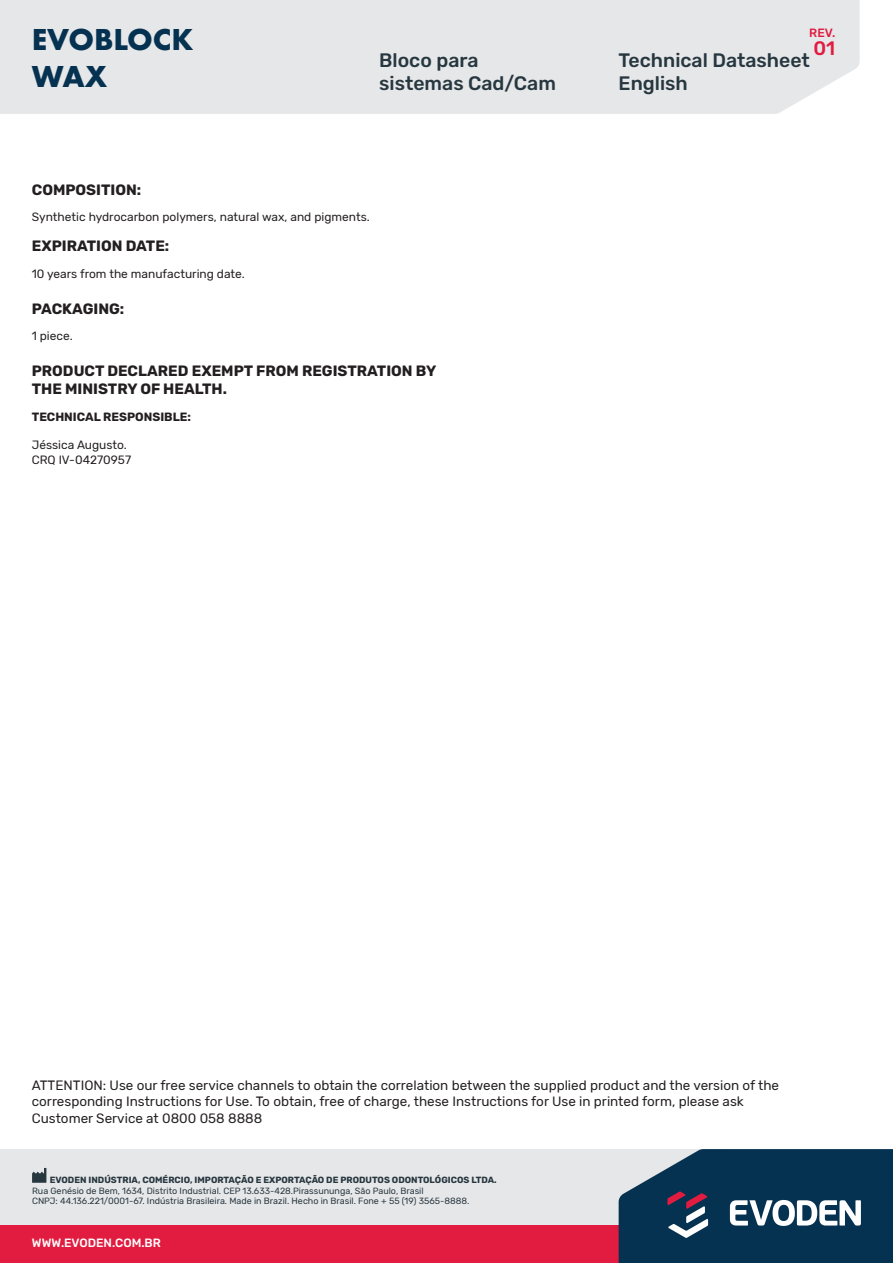
<style>
.page{position:relative;width:893px;height:1263px;background:#fff}
.page>*{position:absolute;margin:0;border:0;box-sizing:border-box;transform-origin:0 0}
.t1{font:700 31.5px/37.8px "Futura PT";color:#063251}
.t2{font:500 19.5px/23.4px "Rubik";color:#27373f}
.t3{font:500 19.5px "Rubik";color:#e11c40}
.t4{font:700 15px/18px "Rubik";color:#231f20}
.t5{font:13.5px/16.2px "Rubik";color:#231f20}
.t6{font:12px/14.4px "Rubik";color:#231f20}
.t7{font:700 12px "Rubik";color:#231f20}
.t8{font:500 12px "Rubik";color:#fff}
.t9{font:500 12px "Rubik";color:#e11c40}
.t10{font:9px/10.8px "Rubik";color:#27373f}
.t11{font:700 9px "Rubik";color:#27373f}
</style>
<div class="page">
<div style="left:0;top:1149px;width:730px;height:114px;background:#e6e7e9"></div>
<div style="left:0;top:1226px;width:730px;height:37px;background:#e11c40"></div>
<div style="left:0;top:0;width:860px;height:114px;background:#e6e7e9"></div>
<svg style="left:619px;top:1149px;width:274px;height:114px;background:#274c67"></svg>
<svg style="left:32px;top:1168px;width:14px;height:15px"></svg>
<h1 class="t1" style="left:32px;top:19px;width:163px">EVOBLOCK<br>WAX</h1>
<p class="t9" style="left:809px;top:26px;width:28px">REV.</p>
<h2 class="t3" style="left:813px;top:37px;width:23px">01</h2>
<h2 class="t2" style="left:379px;top:49px;width:178px">Bloco para sistemas Cad/Cam</h2>
<h2 class="t2" style="left:619px;top:49px;width:193px">Technical Datasheet<br>English</h2>
<p class="t4" style="left:32px;top:181px;width:111px">COMPOSITION:</p>
<p class="t6" style="left:32px;top:210px;width:339px">Synthetic hydrocarbon polymers, natural wax, and pigments.</p>
<p class="t4" style="left:32px;top:238px;width:139px">EXPIRATION DATE:</p>
<p class="t6" style="left:32px;top:267px;width:215px">10 years from the manufacturing date.</p>
<p class="t4" style="left:32px;top:300px;width:94px">PACKAGING:</p>
<p class="t6" style="left:32px;top:329px;width:43px">1 piece.</p>
<p class="t4" style="left:32px;top:362px;width:406px">PRODUCT DECLARED EXEMPT FROM REGISTRATION BY<br>THE MINISTRY OF HEALTH.</p>
<p class="t7" style="left:32px;top:409px;width:161px">TECHNICAL RESPONSIBLE:</p>
<p class="t6" style="left:32px;top:438px;width:101px">Jéssica Augusto.<br>CRQ IV-04270957</p>
<p class="t5" style="left:32px;top:1078px;width:749px">ATTENTION: Use our free service channels to obtain the correlation between the supplied product and the version of the corresponding Instructions for Use. To obtain, free of charge, these Instructions for Use in printed form, please ask<br>Customer Service at 0800 058 8888</p>
<p class="t11" style="left:50px;top:1174px;width:448px">EVODEN INDÚSTRIA, COMÉRCIO, IMPORTAÇÃO E EXPORTAÇÃO DE PRODUTOS ODONTOLÓGICOS LTDA.</p>
<p class="t10" style="left:32px;top:1185px;width:439px">Rua Genésio de Bem, 1634, Distrito Industrial. CEP 13.633-428.Pirassununga, São Paulo, Brasil<br>CNPJ: 44.136.221/0001-67. Indústria Brasileira. Made in Brazil. Hecho in Brasil. Fone + 55 (19) 3565-8888.</p>
<p class="t8" style="left:32px;top:1236px;width:130px">WWW.EVODEN.COM.BR</p>
</div>
